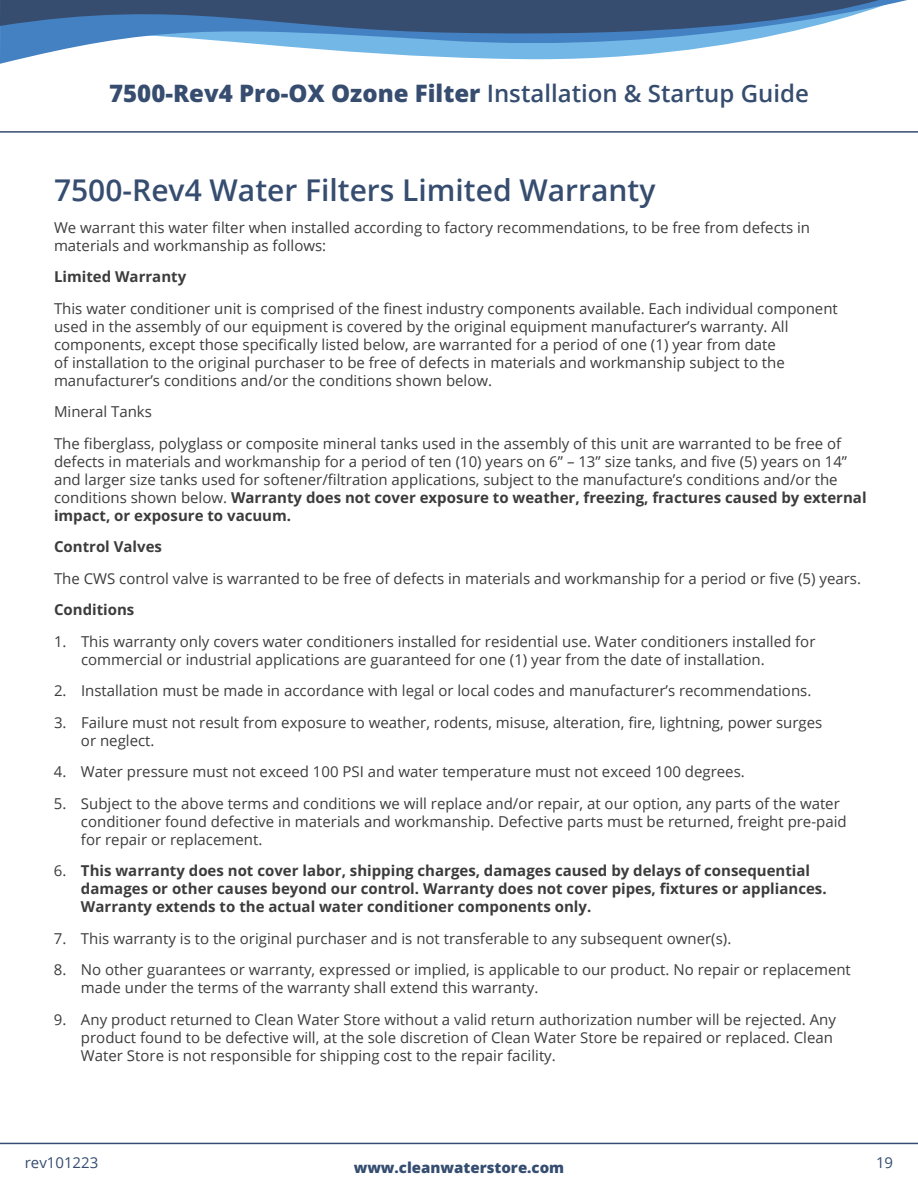
<style>
.page{position:relative;width:918px;height:1188px;background:#fff}
.page>*{position:absolute;margin:0;border:0;box-sizing:border-box;transform-origin:0 0}
.t1{font:600 30px "Open Sans";color:#364d70}
.t2{font:800 24px "Open Sans";color:#364d70}
.t3{font:15px/18px "Open Sans";color:#3c3c3d}
.t4{font:700 15px/18px "Open Sans";color:#3c3c3d}
.t5{font:800 15px "Open Sans";color:#354d70}
.t6{font:15px "Open Sans";color:#354d70}
.s1{font-weight:600}
.s2{font-weight:700}
.s3{font-weight:400}
</style>
<div class="page">
<svg style="left:0;top:131px;width:918px;height:2px;background:#667893"></svg>
<svg style="left:0;top:0;width:907px;height:64px"></svg>
<svg style="left:0;top:1143px;width:918px;height:2px;background:#8695aa"></svg>
<h2 class="t2" style="left:109px;top:77px;width:701px">7500-Rev4 Pro-OX Ozone Filter <span class="s1">Installation &amp; Startup Guide</span></h2>
<h1 class="t1" style="left:54px;top:170px;width:603px">7500-Rev4 Water Filters Limited Warranty</h1>
<p class="t3" style="left:54px;top:218px;width:758px">We warrant this water filter when installed according to factory recommendations, to be free from defects in materials and workmanship as follows:</p>
<p class="t4" style="left:54px;top:267px;width:134px">Limited Warranty</p>
<p class="t3" style="left:54px;top:299px;width:785px">This water conditioner unit is comprised of the finest industry components available. Each individual component used in the assembly of our equipment is covered by the original equipment manufacturer’s warranty. All components, except those specifically listed below, are warranted for a period of one (1) year from date<br>of installation to the original purchaser to be free of defects in materials and workmanship subject to the manufacturer’s conditions and/or the conditions shown below.</p>
<p class="t3" style="left:54px;top:396px;width:789px;line-height:31.5px">Mineral Tanks<br>The fiberglass, polyglass or composite mineral tanks used in the assembly of this unit are warranted to be free of</p>
<p class="t3" style="left:54px;top:452px;width:814px">defects in materials and workmanship for a period of ten (10) years on 6” – 13” size tanks, and five (5) years on 14” and larger size tanks used for softener/filtration applications, subject to the manufacture’s conditions and/or the conditions shown below. <span class="s2">Warranty does not cover exposure to weather, freezing, fractures caused by external impact, or exposure to vacuum.</span></p>
<p class="t4" style="left:54px;top:537px;width:110px">Control Valves</p>
<p class="t3" style="left:54px;top:569px;width:809px">The CWS control valve is warranted to be free of defects in materials and workmanship for a period or five (5) years.</p>
<p class="t4" style="left:54px;top:600px;width:82px">Conditions</p>
<p class="t3" style="left:81px;top:632px;width:736px;text-indent:-27px">1. This warranty only covers water conditioners installed for residential use. Water conditioners installed for commercial or industrial applications are guaranteed for one (1) year from the date of installation.</p>
<p class="t3" style="left:54px;top:681px;width:759px">2. Installation must be made in accordance with legal or local codes and manufacturer’s recommendations.</p>
<p class="t3" style="left:81px;top:713px;width:743px;text-indent:-27px">3. Failure must not result from exposure to weather, rodents, misuse, alteration, fire, lightning, power surges or neglect.</p>
<p class="t3" style="left:54px;top:762px;width:692px">4. Water pressure must not exceed 100 PSI and water temperature must not exceed 100 degrees.</p>
<p class="t3" style="left:81px;top:794px;width:767px;text-indent:-27px">5. Subject to the above terms and conditions we will replace and/or repair, at our option, any parts of the water conditioner found defective in materials and workmanship. Defective parts must be returned, freight pre-paid for repair or replacement.</p>
<p class="t4" style="left:81px;top:861px;width:747px;text-indent:-27px"><span class="s3">6.</span> This warranty does not cover labor, shipping charges, damages caused by delays of consequential damages or other causes beyond our control. Warranty does not cover pipes, fixtures or appliances.<br>Warranty extends to the actual water conditioner components only.</p>
<p class="t3" style="left:54px;top:929px;width:679px">7. This warranty is to the original purchaser and is not transferable to any subsequent owner(s).</p>
<p class="t3" style="left:81px;top:960px;width:771px;text-indent:-27px">8. No other guarantees or warranty, expressed or implied, is applicable to our product. No repair or replacement made under the terms of the warranty shall extend this warranty.</p>
<p class="t3" style="left:81px;top:1010px;width:757px;text-indent:-27px">9. Any product returned to Clean Water Store without a valid return authorization number will be rejected. Any product found to be defective will, at the sole discretion of Clean Water Store be repaired or replaced. Clean<br>Water Store is not responsible for shipping cost to the repair facility.</p>
<p class="t6" style="left:25px;top:1153px;width:75px">rev101223</p>
<p class="t5" style="left:354px;top:1157px;width:212px">www.cleanwaterstore.com</p>
<p class="t6" style="left:876px;top:1153px;width:19px">19</p>
</div>
